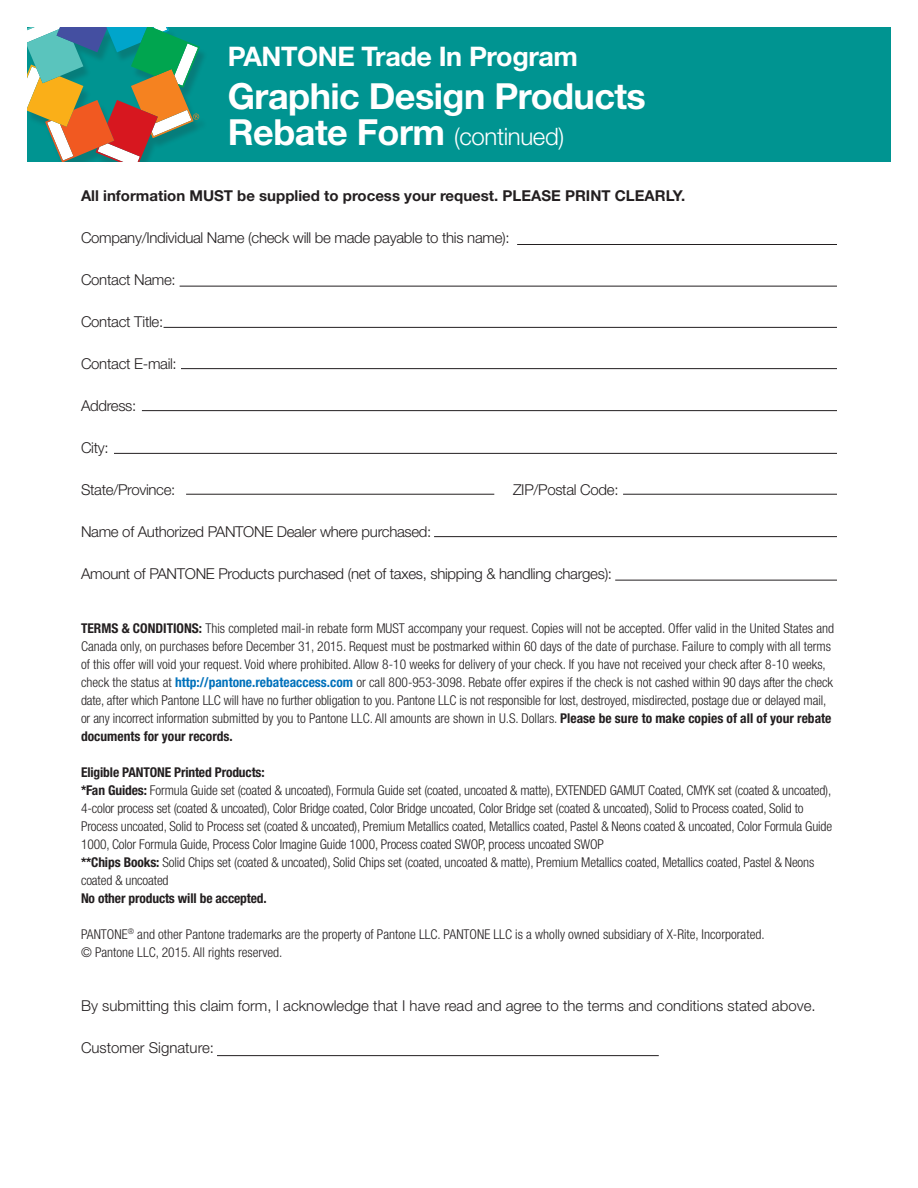
<style>
.page{position:relative;width:918px;height:1188px;background:#fff}
.page>*{position:absolute;margin:0;border:0;box-sizing:border-box;transform-origin:0 0}
.t1{font:700 36px "Helvetica Neue";letter-spacing:-.015em;color:#fff}
.t2{font:700 27px "Helvetica Neue";letter-spacing:-.015em;color:#fff}
.t3{font:300 24px "Helvetica Neue";letter-spacing:-.015em;color:#fff}
.t4{font:300 15px "Helvetica Neue";letter-spacing:-.02em;color:#231f20}
.t5{font:300 15px "Helvetica Neue";color:#231f20}
.t6{font:700 15px "Helvetica Neue";color:#231f20}
.t7{font:300 condensed 13.5px/18px "Helvetica Neue";letter-spacing:-.01em;color:#231f20}
.t8{font:700 condensed 13.5px "Helvetica Neue";letter-spacing:-.01em;color:#231f20}
.s1{font-weight:700;font-size:36px}
.s2{font-weight:700}
.s3{font-weight:700;color:#0071bb}
</style>
<div class="page">
<hr style="left:217px;top:1055px;width:442px;height:1px;background:#231f20">
<hr style="left:517px;top:244px;width:320px;height:1px;background:#231f20">
<hr style="left:180px;top:286px;width:657px;height:1px;background:#231f20">
<hr style="left:164px;top:327px;width:673px;height:1px;background:#231f20">
<hr style="left:181px;top:368px;width:656px;height:1px;background:#231f20">
<hr style="left:142px;top:410px;width:695px;height:1px;background:#231f20">
<hr style="left:114px;top:453px;width:723px;height:1px;background:#231f20">
<hr style="left:434px;top:536px;width:403px;height:1px;background:#231f20">
<hr style="left:615px;top:580px;width:222px;height:1px;background:#231f20">
<hr style="left:623px;top:494px;width:214px;height:1px;background:#231f20">
<hr style="left:186px;top:494px;width:308px;height:1px;background:#231f20">
<div style="left:27px;top:27px;width:864px;height:135px;background:#009491"></div>
<div style="left:27px;top:30px;width:181px;height:144px;background:#231f20;opacity:.2"></div>
<svg style="left:27px;top:27px;width:173px;height:135px"></svg>
<div style="left:27px;top:162px;width:152px;height:19px;background:#fff"></div>
<p class="t2" style="left:228px;top:40px;width:352px">PANTONE Trade In Program</p>
<p class="t1" style="left:228px;top:74px;width:420px">Graphic Design Products</p>
<p class="t3" style="left:228px;top:122px;width:338px"><span class="s1">Rebate Form</span> (continued)</p>
<p class="t6" style="left:81px;top:186px;width:606px">All information MUST be supplied to process your request. PLEASE PRINT CLEARLY.</p>
<p class="t4" style="left:81px;top:228px;width:430px">Company/Individual Name (check will be made payable to this name):</p>
<p class="t4" style="left:81px;top:270px;width:96px">Contact Name:</p>
<p class="t4" style="left:81px;top:312px;width:84px">Contact Title:</p>
<p class="t4" style="left:81px;top:354px;width:97px">Contact E-mail:</p>
<p class="t4" style="left:81px;top:396px;width:57px">Address:</p>
<p class="t4" style="left:81px;top:438px;width:29px">City:</p>
<p class="t4" style="left:81px;top:480px;width:96px">State/Province:</p>
<p class="t4" style="left:513px;top:480px;width:107px">ZIP/Postal Code:</p>
<p class="t4" style="left:81px;top:522px;width:352px">Name of Authorized PANTONE Dealer where purchased:</p>
<p class="t4" style="left:81px;top:564px;width:533px">Amount of PANTONE Products purchased (net of taxes, shipping &amp; handling charges):</p>
<p class="t7" style="left:81px;top:619px;width:755px"><span class="s2">TERMS &amp; CONDITIONS:</span> This completed mail-in rebate form MUST accompany your request. Copies will not be accepted. Offer valid in the United States and Canada only, on purchases before December 31, 2015. Request must be postmarked within 60 days of the date of purchase. Failure to comply with all terms of this offer will void your request. Void where prohibited. Allow 8-10 weeks for delivery of your check. If you have not received your check after 8-10 weeks, check the status at <span class="s3">http://pantone.rebateaccess.com</span> or call 800-953-3098. Rebate offer expires if the check is not cashed within 90 days after the check date, after which Pantone LLC will have no further obligation to you. Pantone LLC is not responsible for lost, destroyed, misdirected, postage due or delayed mail, or any incorrect information submitted by you to Pantone LLC. All amounts are shown in U.S. Dollars. <span class="s2">Please be sure to make copies of all of your rebate documents for your records.</span></p>
<p class="t8" style="left:81px;top:764px;width:185px">Eligible PANTONE Printed Products:</p>
<p class="t7" style="left:81px;top:781px;width:753px"><span class="s2">*Fan Guides:</span> Formula Guide set (coated &amp; uncoated), Formula Guide set (coated, uncoated &amp; matte), EXTENDED GAMUT Coated, CMYK set (coated &amp; uncoated), 4-color process set (coated &amp; uncoated), Color Bridge coated, Color Bridge uncoated, Color Bridge set (coated &amp; uncoated), Solid to Process coated, Solid to Process uncoated, Solid to Process set (coated &amp; uncoated), Premium Metallics coated, Metallics coated, Pastel &amp; Neons coated &amp; uncoated, Color Formula Guide 1000, Color Formula Guide, Process Color Imagine Guide 1000, Process coated SWOP, process uncoated SWOP</p>
<p class="t7" style="left:81px;top:853px;width:735px"><span class="s2">**Chips Books:</span> Solid Chips set (coated &amp; uncoated), Solid Chips set (coated, uncoated &amp; matte), Premium Metallics coated, Metallics coated, Pastel &amp; Neons coated &amp; uncoated</p>
<p class="t8" style="left:81px;top:890px;width:187px">No other products will be accepted.</p>
<p class="t7" style="left:81px;top:925px;width:685px">PANTONE<sup>®</sup> and other Pantone trademarks are the property of Pantone LLC. PANTONE LLC is a wholly owned subsidiary of X-Rite, Incorporated. © Pantone LLC, 2015. All rights reserved.</p>
<p class="t5" style="left:81px;top:996px;width:736px">By submitting this claim form, I acknowledge that I have read and agree to the terms and conditions stated above.</p>
<p class="t5" style="left:81px;top:1038px;width:135px">Customer Signature:</p>
</div>
